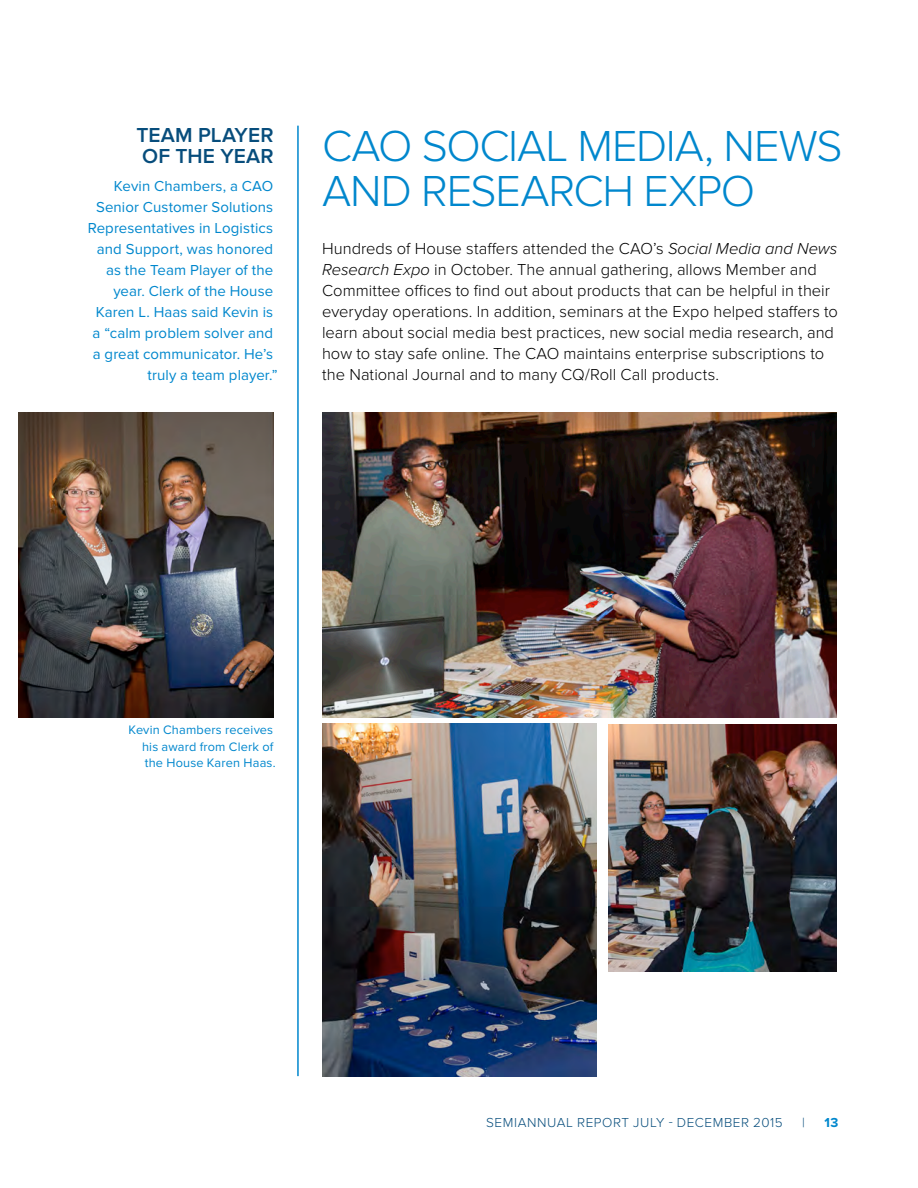
<style>
.page{position:relative;width:918px;height:1188px;background:#fff}
.page>*{position:absolute;margin:0;border:0;box-sizing:border-box;transform-origin:0 0}
._1_0_Header{font:300 45px/45px "Proxima Nova";letter-spacing:-.025em;color:#0087cd}
._1_2_Subhead{font:600 21px/21px "Proxima Nova";letter-spacing:.005em;color:#074d7c}
._2_0_Body_Text{font:300 16.5px/21px "Proxima Nova";color:#000}
._2_0_Body_Text-2{font:15px "Proxima Nova";letter-spacing:.005em;color:#0087cd}
.t1{font:300 13.5px "Proxima Nova";letter-spacing:.045em;color:#074d7c}
.t2{font:700 13.5px "Proxima Nova";color:#0087cd}
._4_1_Photo_Caption{font:12.75px/16.5px "Proxima Nova";letter-spacing:.015em;color:#0087cd}
.s1{font-style:italic}
</style>
<div class="page">
<img style="left:322px;top:413px;width:515px;height:304px">
<img style="left:322px;top:724px;width:274px;height:352px">
<img style="left:18px;top:413px;width:256px;height:305px">
<img style="left:608px;top:724px;width:229px;height:248px">
<hr style="left:297px;top:126px;width:2px;height:950px;background:#0087cd">
<p class="_1_2_Subhead" style="left:137px;top:126px;width:139px">TEAM PLAYER<br>OF THE YEAR</p>
<p class="_2_0_Body_Text-2" style="left:114px;top:177px;width:161px">Kevin Chambers, a CAO</p>
<p class="_2_0_Body_Text-2" style="left:96px;top:198px;width:179px">Senior Customer Solutions</p>
<p class="_2_0_Body_Text-2" style="left:88px;top:219px;width:187px">Representatives in Logistics</p>
<p class="_2_0_Body_Text-2" style="left:97px;top:240px;width:178px">and Support, was honored</p>
<p class="_2_0_Body_Text-2" style="left:106px;top:261px;width:169px">as the Team Player of the</p>
<p class="_2_0_Body_Text-2" style="left:113px;top:282px;width:161px">year. Clerk of the House</p>
<p class="_2_0_Body_Text-2" style="left:96px;top:303px;width:179px">Karen L. Haas said Kevin is</p>
<p class="_2_0_Body_Text-2" style="left:93px;top:324px;width:182px">a “calm problem solver and</p>
<p class="_2_0_Body_Text-2" style="left:93px;top:345px;width:182px">a great communicator. He’s</p>
<p class="_2_0_Body_Text-2" style="left:147px;top:366px;width:132px">truly a team player.”</p>
<p class="_1_0_Header" style="left:322px;top:125px;width:522px">CAO SOCIAL MEDIA, NEWS<br>AND RESEARCH EXPO</p>
<p class="_2_0_Body_Text" style="left:322px;top:239px;width:517px">Hundreds of House staffers attended the CAO’s <span class="s1">Social Media and News Research Expo</span> in October. The annual gathering, allows Member and Committee offices to find out about products that can be helpful in their everyday operations. In addition, seminars at the Expo helped staffers to learn about social media best practices, new social media research, and how to stay safe online. The CAO maintains enterprise subscriptions to the National Journal and to many CQ/Roll Call products.</p>
<p class="_4_1_Photo_Caption" style="left:142px;top:722px;width:135px;text-indent:-13px">Kevin Chambers receives his award from Clerk of the House Karen Haas.</p>
<p class="t1" style="left:486px;top:1115px;width:298px">SEMIANNUAL REPORT JULY - DECEMBER 2015</p>
<p class="t1" style="left:802px;top:1115px;width:4px">|</p>
<p class="t2" style="left:825px;top:1115px;width:15px">13</p>
</div>
